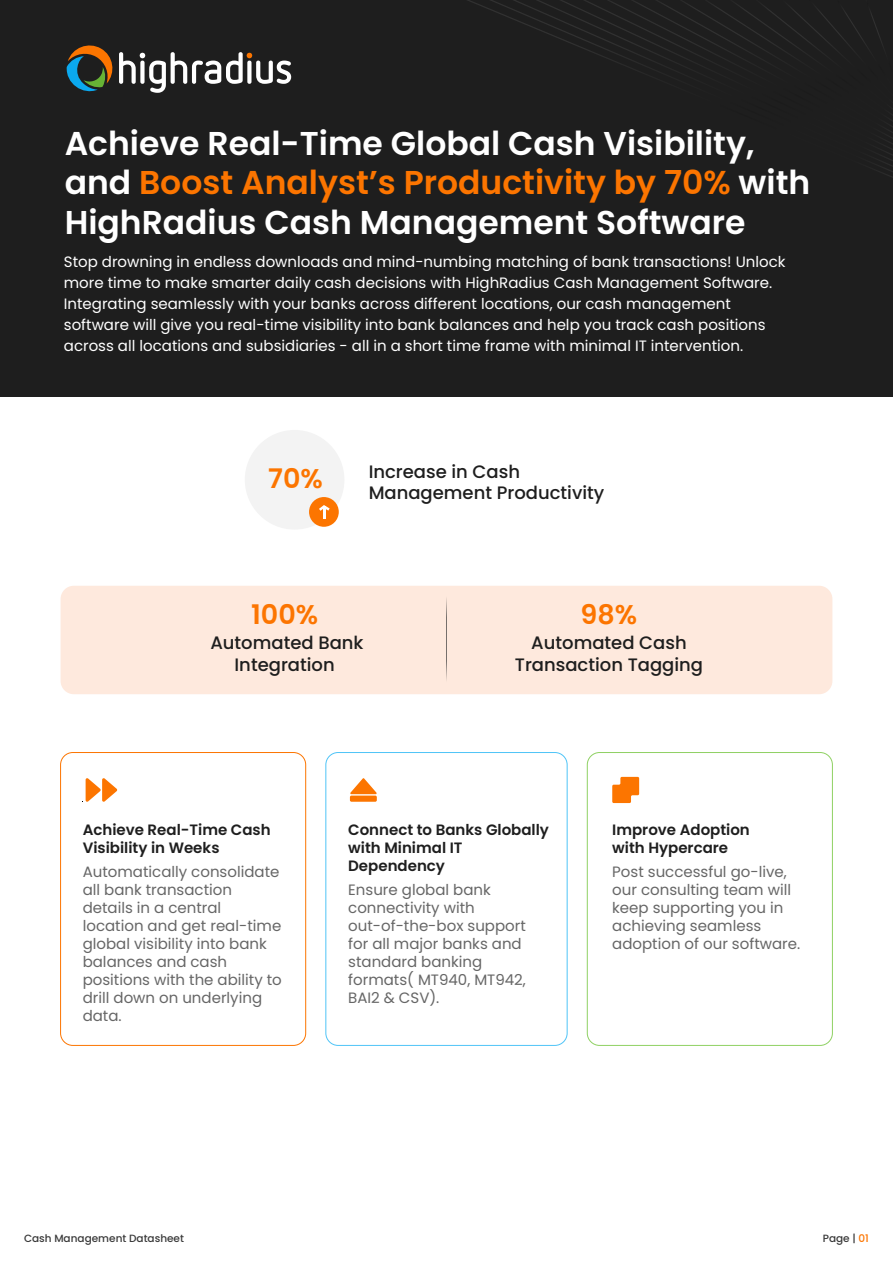
<style>
.page{position:relative;width:893px;height:1263px;background:#fff}
.page>*{position:absolute;margin:0;border:0;box-sizing:border-box;transform-origin:0 0}
.t1{font:600 33px/39.6px "Poppins";color:#fff}
.t2{font:600 27px "Poppins";color:#fc7500}
.t3{font:500 18px/21.6px "Poppins";color:#1e1e1e;text-align:center}
.t4{font:15px/21px "Poppins";color:#fff}
.t5{font:15px/18px "Poppins";color:#666}
.t6{font:600 15px/18px "Poppins";color:#1e1e1e}
.t7{font:500 10.5px "Poppins";color:#393939}
.s1{color:#fc7500}
</style>
<div class="page">
<div style="left:0;top:0;width:893px;height:396px;background:#1e1e1e"></div>
<svg style="left:66px;top:45px;width:225px;height:48px"></svg>
<svg style="left:467px;top:0;width:426px;height:178px"></svg>
<div style="left:245px;top:430px;width:99px;height:100px;background:#f3f3f3;border-radius:50%"></div>
<div style="left:309px;top:497px;width:30px;height:30px;background:#fc7500;border-radius:50%"></div>
<svg style="left:319px;top:505px;width:11px;height:14px"></svg>
<div style="left:60px;top:752px;width:246px;height:294px;border:1px solid #fc7500;border-radius:12px"></div>
<div style="left:325px;top:752px;width:242px;height:294px;border:1px solid #4fc4f7;border-radius:12px"></div>
<div style="left:587px;top:752px;width:246px;height:294px;border:1px solid #8fd163;border-radius:12px"></div>
<div style="left:61px;top:586px;width:771px;height:108px;background:#fee9dd;border-radius:13px"></div>
<svg style="left:446px;top:598px;width:1px;height:83px"></svg>
<svg style="left:350px;top:778px;width:27px;height:16px"></svg>
<div style="left:350px;top:795px;width:27px;height:7px;background:#fc7500;border-radius:2px"></div>
<svg style="left:85px;top:778px;width:32px;height:24px"></svg>
<svg style="left:612px;top:777px;width:27px;height:26px"></svg>
<h1 class="t1" style="left:65px;top:124px;width:747px">Achieve Real-Time Global Cash Visibility, and <span class="s1">Boost Analyst’s Productivity by 70%</span> with<br>HighRadius Cash Management Software</h1>
<p class="t4" style="left:64px;top:251px;width:723px">Stop drowning in endless downloads and mind-numbing matching of bank transactions! Unlock more time to make smarter daily cash decisions with HighRadius Cash Management Software.<br>Integrating seamlessly with your banks across different locations, our cash management software will give you real-time visibility into bank balances and help you track cash positions across all locations and subsidiaries - all in a short time frame with minimal IT intervention.</p>
<h2 class="t2" style="left:268px;top:463px;width:56px">70%</h2>
<h2 class="t2" style="left:251px;top:599px;width:69px">100%</h2>
<p class="t3" style="left:369px;top:461px;width:237px;text-align:left">Increase in Cash<br>Management Productivity</p>
<h2 class="t2" style="left:581px;top:599px;width:58px">98%</h2>
<p class="t3" style="left:210px;top:632px;width:155px">Automated Bank<br>Integration</p>
<p class="t3" style="left:515px;top:632px;width:190px">Automated Cash<br>Transaction Tagging</p>
<p class="t6" style="left:83px;top:821px;width:190px">Achieve Real-Time Cash<br>Visibility in Weeks</p>
<p class="t5" style="left:83px;top:863px;width:201px">Automatically consolidate all bank transaction details in a central location and get real-time global visibility into bank balances and cash positions with the ability to drill down on underlying data.</p>
<p class="t6" style="left:348px;top:821px;width:202px">Connect to Banks Globally with Minimal IT<br>Dependency</p>
<p class="t5" style="left:348px;top:881px;width:179px">Ensure global bank connectivity with out-of-the-box support for all major banks and standard banking formats( MT940, MT942,<br>BAI2 &amp; CSV).</p>
<p class="t6" style="left:612px;top:821px;width:139px">Improve Adoption with Hypercare</p>
<p class="t5" style="left:612px;top:863px;width:190px">Post successful go-live, our consulting team will keep supporting you in achieving seamless adoption of our software.</p>
<p class="t7" style="left:24px;top:1232px;width:162px">Cash Management Datasheet</p>
<p class="t7" style="left:823px;top:1232px;width:48px">Page | <span class="s1">01</span></p>
</div>
